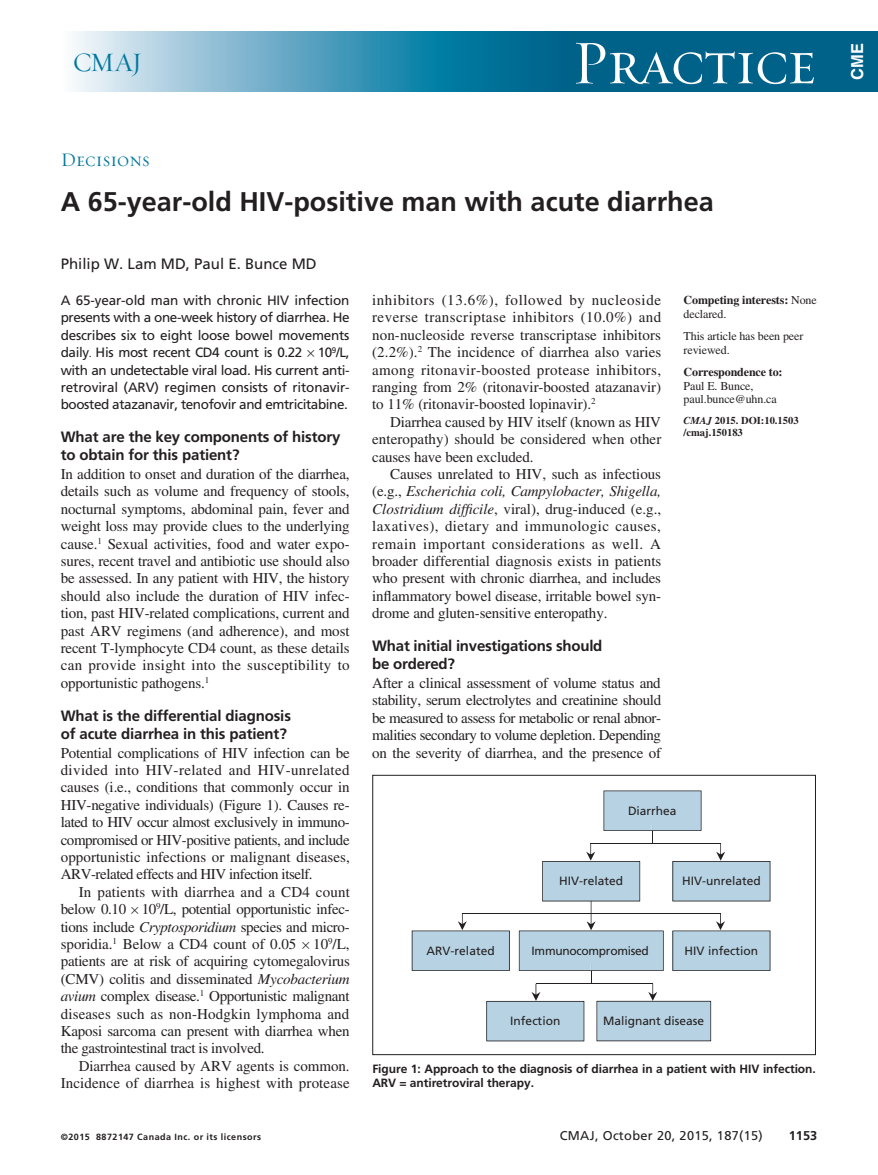
<style>
.page{position:relative;width:878px;height:1175px;background:#fff}
.page>*{position:absolute;margin:0;border:0;box-sizing:border-box;transform-origin:0 0}
.t1{font:63px "Requiem Display HTF Small Caps";letter-spacing:-.03em;color:#fff}
.Article_title{font:700 27px "Frutiger LT Std";color:#231f20}
.t2{font:27px "Requiem Display HTF Roman";color:#00779e}
.Article_subtype{font:19.5px "Requiem Display HTF Small Caps";color:#00779e}
.t3{font:700 16.5px "Helvetica LT Std";color:#fff}
.PJ{font:15px/17.4px "Times LT Std";letter-spacing:-.01em;color:#231f20;text-align:justify}
.t4{font:700 15px/18px "Frutiger LT Std";letter-spacing:-.01em;color:#231f20}
.Contrib{font:15px "Frutiger LT Std";color:#231f20}
.PJ-SansSerif{font:13.5px/17.4px "Frutiger LT Std";letter-spacing:-.03em;color:#231f20;text-align:justify}
.t5{font:12.75px "Frutiger LT Std";letter-spacing:.025em;color:#231f20}
.t6{font:700 12.75px "Frutiger LT Std";color:#231f20}
.Fig_caption{font:700 12px/14.2px "Frutiger LT Std";letter-spacing:-.005em;color:#231f20}
.t7{font:12px "Frutiger LT Std";color:#231f20}
.Corresp{font:12px/13.5px "Times LT Std";letter-spacing:-.01em;color:#231f20}
.CI{font:700 12px/13.5px "Times LT Std";letter-spacing:-.01em;color:#231f20}
.PJ_small{font:12px/13.5px "Times LT Std";letter-spacing:-.01em;color:#231f20}
.t8{font:12px "Frutiger LT Std";letter-spacing:-.025em;color:#231f20}
.Article_id{font:700 10.5px/12px "Times LT Std";color:#231f20}
.t9{font:700 9px "Frutiger LT Std";letter-spacing:.05em;color:#231f20}
.s1{font-family:"Times LT Std";font-size:12px}
.s2{font-style:italic}
.s3{font-weight:400}
.s4{font-weight:700}
</style>
<div class="page">
<div style="left:542px;top:32px;width:336px;height:60px;background:#006189"></div>
<svg style="left:75px;top:32px;width:467px;height:60px;background:#5ea5c1"></svg>
<svg style="left:411px;top:790px;width:359px;height:251px"></svg>
<div style="left:372px;top:775px;width:443px;height:280px;border:1px solid #231f20"></div>
<h2 class="t2" style="left:73px;top:46px;width:71px">CMAJ</h2>
<h1 class="t1" style="left:572px;top:26px;width:246px">Practice</h1>
<p class="t3" style="left:847px;top:80px;width:38px;rotate:-90deg">CME</p>
<p class="Article_subtype" style="left:61px;top:148px;width:90px">Decisions</p>
<p class="Article_title" style="left:61px;top:185px;width:654px">A 65-year-old HIV-positive man with acute diarrhea</p>
<p class="Contrib" style="left:61px;top:255px;width:257px">Philip W. Lam MD, Paul E. Bunce MD</p>
<p class="PJ-SansSerif" style="left:61px;top:291px;width:290px">A 65-year-old man with chronic HIV infection presents with a one-week history of diarrhea. He describes six to eight loose bowel movements daily<span class="s1">.</span> His most recent CD4 count is 0.22 10<sup>9</sup>/L, with an undetectable viral load. His current anti&shy;retroviral (ARV) regimen consists of ritonavir&shy;boosted atazanavir, tenofovir and emtricitabine.</p>
<h2 class="t4" style="left:61px;top:428px;width:281px">What are the key components of history to obtain for this patient?</h2>
<p class="PJ" style="left:61px;top:465px;width:290px">In addition to onset and duration of the diarrhea, details such as volume and frequency of stools, nocturnal symptoms, abdominal pain, fever and weight loss may provide clues to the underlying cause.<sup>1</sup> Sexual activities, food and water expo&shy;sures, recent travel and antibiotic use should also be assessed. In any patient with HIV, the history should also include the duration of HIV infec&shy;tion, past HIV-related complications, current and past ARV regimens (and adherence), and most recent T-lymphocyte CD4 count, as these details can provide insight into the susceptibility to opportunistic pathogens.<sup>1</sup></p>
<h2 class="t4" style="left:61px;top:706px;width:232px">What is the differential diagnosis of acute diarrhea in this patient?</h2>
<p class="PJ" style="left:61px;top:743px;width:290px">Potential complications of HIV infection can be divided into HIV-related and HIV-unrelated causes (i.e., conditions that commonly occur in HIV-negative individuals) (Figure 1). Causes re&shy;lated to HIV occur almost exclusively in immuno&shy;compromised or HIV-positive patients, and include opportunistic infections or malignant diseases, ARV-related effects and HIV infection itself.</p>
<p class="PJ" style="left:61px;top:883px;width:290px;text-indent:18px">In patients with diarrhea and a CD4 count below 0.10 10<sup>9</sup>/L, potential opportunistic infec&shy;tions include <span class="s2">Cryptosporidium</span> species and micro&shy;sporidia.<sup>1</sup> Below a CD4 count of 0.05 10<sup>9</sup>/L, patients are at risk of acquiring cytomegalovirus (CMV) colitis and disseminated <span class="s2">Mycobacterium avium</span> complex disease.<sup>1</sup> Opportunistic malignant diseases such as non-Hodgkin lymphoma and Kaposi sarcoma can present with diarrhea when the gastrointestinal tract is involved.</p>
<p class="PJ" style="left:61px;top:1057px;width:290px;text-align:right">Diarrhea caused by ARV agents is common.<br>Incidence of diarrhea is highest with protease</p>
<p class="PJ" style="left:372px;top:291px;width:290px">inhibitors (13.6%), followed by nucleoside reverse transcriptase inhibitors (10.0%) and non-nucleoside reverse transcriptase inhibitors (2.2%).<sup>2</sup> The incidence of diarrhea also varies among ritonavir-boosted protease inhibitors, ranging from 2% (ritonavir-boosted atazanavir) to 11% (ritonavir-boosted lopinavir).<sup>2</sup></p>
<p class="PJ" style="left:372px;top:413px;width:290px;text-indent:18px">Diarrhea caused by HIV itself (known as HIV enteropathy) should be considered when other causes have been excluded.</p>
<p class="PJ" style="left:372px;top:465px;width:291px;text-indent:18px">Causes unrelated to HIV, such as infectious (e.g., <span class="s2">Escherichia coli, Campylobacter, Shigella, Clostridium difficile</span>, viral), drug-induced (e.g., laxatives), dietary and immunologic causes, remain important considerations as well. A broader differential diagnosis exists in patients who present with chronic diarrhea, and includes inflammatory bowel disease, irritable bowel syn&shy;drome and gluten-sensitive enteropathy.</p>
<h2 class="t4" style="left:372px;top:637px;width:232px">What initial investigations should be ordered?</h2>
<p class="PJ" style="left:372px;top:674px;width:290px">After a clinical assessment of volume status and stability, serum electrolytes and creatinine should be measured to assess for metabolic or renal abnor&shy;malities secondary to volume depletion. Depending on the severity of diarrhea, and the presence of</p>
<p class="CI" style="left:683px;top:293px;width:135px">Competing interests: <span class="s3">None declared.</span></p>
<p class="PJ_small" style="left:683px;top:329px;width:121px">This article has been peer reviewed.</p>
<p class="Corresp" style="left:683px;top:365px;width:100px"><span class="s4">Correspondence to:<br></span>Paul E. Bunce, paul.bunce@uhn.ca</p>
<p class="Article_id" style="left:683px;top:414px;width:116px"><span class="s2">CMAJ</span> 2015. DOI:10.1503 /cmaj.150183</p>
<p class="t7" style="left:628px;top:803px;width:50px">Diarrhea</p>
<p class="t7" style="left:559px;top:874px;width:65px">HIV-related</p>
<p class="t7" style="left:682px;top:874px;width:80px">HIV-unrelated</p>
<p class="t7" style="left:426px;top:943px;width:69px">ARV-related</p>
<p class="t7" style="left:684px;top:943px;width:75px">HIV infection</p>
<p class="t8" style="left:531px;top:943px;width:119px">Immunocompromised</p>
<p class="t7" style="left:510px;top:1014px;width:51px">Infection</p>
<p class="t7" style="left:603px;top:1013px;width:103px">Malignant disease</p>
<p class="Fig_caption" style="left:372px;top:1061px;width:445px">Figure 1: Approach to the diagnosis of diarrhea in a patient with HIV infection.<br>ARV = antiretroviral therapy.</p>
<p class="t9" style="left:61px;top:1131px;width:202px">©2015 8872147 Canada Inc. or its licensors</p>
<p class="t5" style="left:559px;top:1127px;width:205px">CMAJ, October 20, 2015, 187(15)</p>
<p class="t6" style="left:788px;top:1127px;width:30px">1153</p>
</div>
